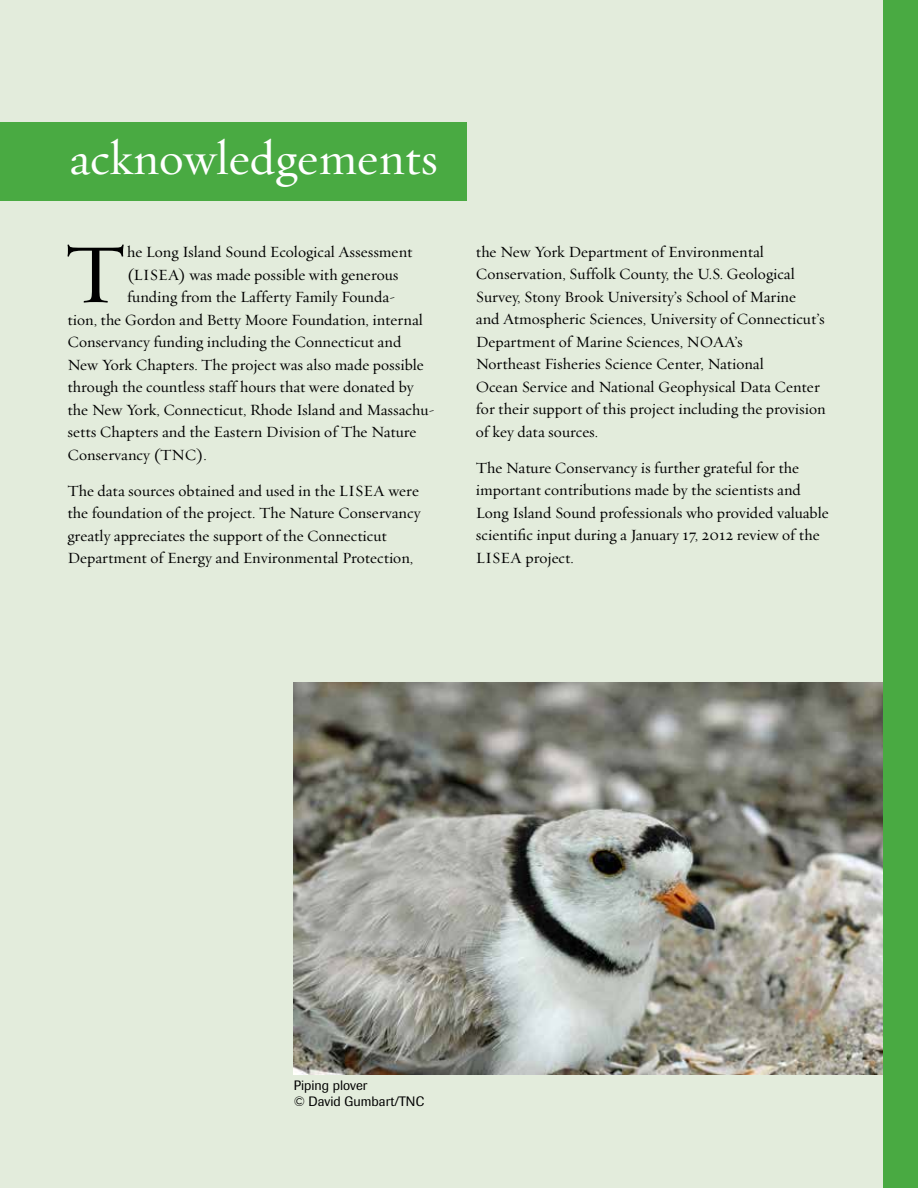
<style>
.page{position:relative;width:918px;height:1188px;background:#fff}
.page>*{position:absolute;margin:0;border:0;box-sizing:border-box;transform-origin:0 0}
.t1{font:85.2px "Oakleaf";color:#000}
.t2{font:48px "Oakleaf";color:#fff}
.t3{font:15.75px/22.5px "Oakleaf";color:#000}
.t4{font:13.5px/16.2px "Imago";color:#000}
</style>
<div class="page">
<div style="left:0;top:0;width:890px;height:1188px;background:#e3ecdc"></div>
<img style="left:294px;top:682px;width:589px;height:392px">
<div style="left:0;top:122px;width:467px;height:79px;background:#49aa42"></div>
<div style="left:883px;top:0;width:35px;height:1188px;background:#49aa42"></div>
<h2 class="t2" style="left:70px;top:128px;width:370px">acknowledgements</h2>
<h1 class="t1" style="left:64px;top:220px;width:63px">T</h1>
<p class="t3" style="left:127px;top:240px;width:287px">he Long Island Sound Ecological Assessment</p>
<p class="t3" style="left:127px;top:263px;width:273px">(LISEA) was made possible with generous</p>
<p class="t3" style="left:127px;top:285px;width:270px">funding from the Lafferty Family Founda-</p>
<p class="t3" style="left:67px;top:308px;width:357px">tion, the Gordon and Betty Moore Foundation, internal</p>
<p class="t3" style="left:67px;top:330px;width:335px">Conservancy funding including the Connecticut and</p>
<p class="t3" style="left:67px;top:353px;width:358px">New York Chapters. The project was also made possible</p>
<p class="t3" style="left:67px;top:375px;width:348px">through the countless staff hours that were donated by</p>
<p class="t3" style="left:67px;top:398px;width:369px">the New York, Connecticut, Rhode Island and Massachu-</p>
<p class="t3" style="left:67px;top:420px;width:351px">setts Chapters and the Eastern Division of The Nature</p>
<p class="t3" style="left:67px;top:443px;width:141px">Conservancy (TNC).</p>
<p class="t3" style="left:67px;top:479px;width:354px">The data sources obtained and used in the LISEA were the foundation of the project. The Nature Conservancy greatly appreciates the support of the Connecticut Department of Energy and Environmental Protection,</p>
<p class="t3" style="left:476px;top:240px;width:351px">the New York Department of Environmental Conservation, Suffolk County, the U.S. Geological Survey, Stony Brook University’s School of Marine<br>and Atmospheric Sciences, University of Connecticut’s Department of Marine Sciences, NOAA’s<br>Northeast Fisheries Science Center, National<br>Ocean Service and National Geophysical Data Center for their support of this project including the provision of key data sources.</p>
<p class="t3" style="left:476px;top:456px;width:354px">The Nature Conservancy is further grateful for the important contributions made by the scientists and Long Island Sound professionals who provided valuable scientific input during a January 17, 2012 review of the LISEA project.</p>
<p class="t4" style="left:294px;top:1077px;width:132px">Piping plover<br>© David Gumbart/TNC</p>
</div>
